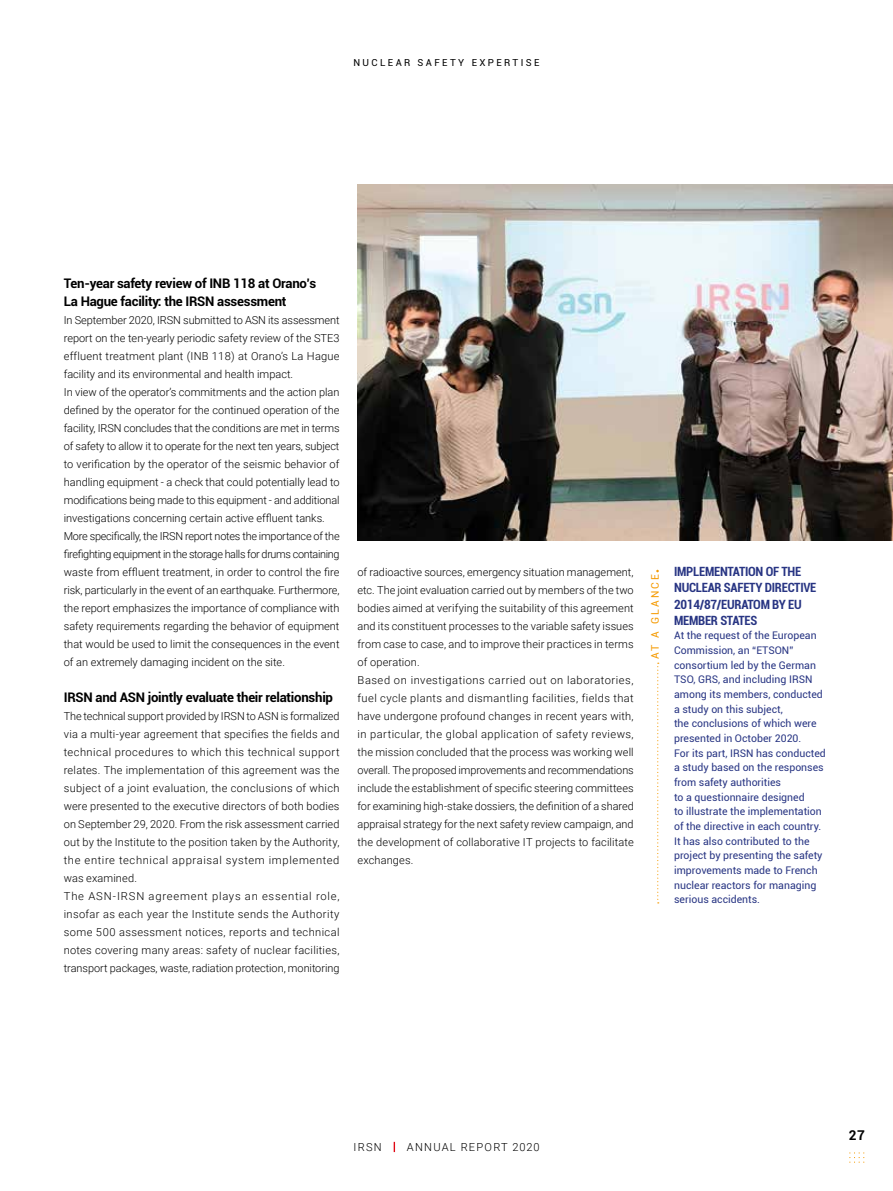
<style>
.page{position:relative;width:893px;height:1191px;background:#fff}
.page>*{position:absolute;margin:0;border:0;box-sizing:border-box;transform-origin:0 0}
.t1{font:700 13.5px "Roboto";color:#000}
.t2{font:700 13.2px/18px "Roboto";letter-spacing:-.02em;color:#000}
.t3{font:700 condensed 12.75px/16.2px "Roboto";letter-spacing:-.02em;color:#283583}
.t4{font:300 11.1px "Roboto";letter-spacing:.115em;color:#000}
.t5{font:300 10.95px/18px "Roboto";letter-spacing:.005em;color:#000}
.t6{font:300 10.95px/18px "Roboto";letter-spacing:.025em;color:#000}
.t7{font:10.5px/14.7px "Roboto";color:#283583}
.t8{font:10.5px "Roboto";letter-spacing:.2em;color:#f59a00}
.t9{font:9.75px "Roboto";letter-spacing:.25em;color:#000}
</style>
<div class="page">
<svg style="left:849px;top:1152px;width:15px;height:10px"></svg>
<img style="left:358px;top:185px;width:535px;height:355px">
<svg style="left:657px;top:662px;width:2px;height:241px"></svg>
<p class="t9" style="left:353px;top:56px;width:188px">NUCLEAR SAFETY EXPERTISE</p>
<p class="t2" style="left:64px;top:274px;width:254px">Ten-year safety review of INB 118 at Orano’s<br>La Hague facility: the IRSN assessment</p>
<p class="t5" style="left:64px;top:311px;width:277px">In September 2020, IRSN submitted to ASN its assessment report on the ten-yearly periodic safety review of the STE3 effluent treatment plant (INB 118) at Orano’s La Hague facility and its environmental and health impact.<br>In view of the operator’s commitments and the action plan defined by the operator for the continued operation of the facility, IRSN concludes that the conditions are met in terms of safety to allow it to operate for the next ten years, subject to verification by the operator of the seismic behavior of handling equipment - a check that could potentially lead to modifications being made to this equipment - and additional investigations concerning certain active effluent tanks.<br>More specifically, the IRSN report notes the importance of the firefighting equipment in the storage halls for drums containing waste from effluent treatment, in order to control the fire risk, particularly in the event of an earthquake. Furthermore, the report emphasizes the importance of compliance with safety requirements regarding the behavior of equipment that would be used to limit the consequences in the event of an extremely damaging incident on the site.</p>
<p class="t2" style="left:64px;top:688px;width:271px">IRSN and ASN jointly evaluate their relationship</p>
<p class="t6" style="left:64px;top:707px;width:277px">The technical support provided by IRSN to ASN is formalized via a multi-year agreement that specifies the fields and technical procedures to which this technical support relates. The implementation of this agreement was the subject of a joint evaluation, the conclusions of which were presented to the executive directors of both bodies on September 29, 2020. From the risk assessment carried out by the Institute to the position taken by the Authority, the entire technical appraisal system implemented was examined.<br>The ASN-IRSN agreement plays an essential role, insofar as each year the Institute sends the Authority some 500 assessment notices, reports and technical notes covering many areas: safety of nuclear facilities, transport packages, waste, radiation protection, monitoring</p>
<p class="t5" style="left:358px;top:563px;width:278px">of radioactive sources, emergency situation management, etc. The joint evaluation carried out by members of the two bodies aimed at verifying the suitability of this agreement and its constituent processes to the variable safety issues from case to case, and to improve their practices in terms of operation.<br>Based on investigations carried out on laboratories, fuel cycle plants and dismantling facilities, fields that have undergone profound changes in recent years with, in particular, the global application of safety reviews, the mission concluded that the process was working well overall. The proposed improvements and recommendations include the establishment of specific steering committees for examining high-stake dossiers, the definition of a shared appraisal strategy for the next safety review campaign, and the development of collaborative IT projects to facilitate exchanges.</p>
<p class="t3" style="left:674px;top:563px;width:144px">IMPLEMENTATION OF THE<br>NUCLEAR SAFETY DIRECTIVE<br>2014/87/EURATOM BY EU<br>MEMBER STATES</p>
<p class="t8" style="left:648px;top:659px;width:86px;rotate:-90deg">AT A GLANCE</p>
<p class="t7" style="left:674px;top:628px;width:153px">At the request of the European<br>Commission, an “ETSON” consortium led by the German<br>TSO, GRS, and including IRSN among its members, conducted a study on this subject,<br>the conclusions of which were presented in October 2020.<br>For its part, IRSN has conducted a study based on the responses from safety authorities<br>to a questionnaire designed<br>to illustrate the implementation of the directive in each country.<br>It has also contributed to the project by presenting the safety improvements made to French nuclear reactors for managing serious accidents.</p>
<p class="t4" style="left:354px;top:1139px;width:30px">IRSN</p>
<p class="t4" style="left:407px;top:1139px;width:134px">ANNUAL REPORT 2020</p>
<p class="t1" style="left:849px;top:1126px;width:18px">27</p>
</div>
